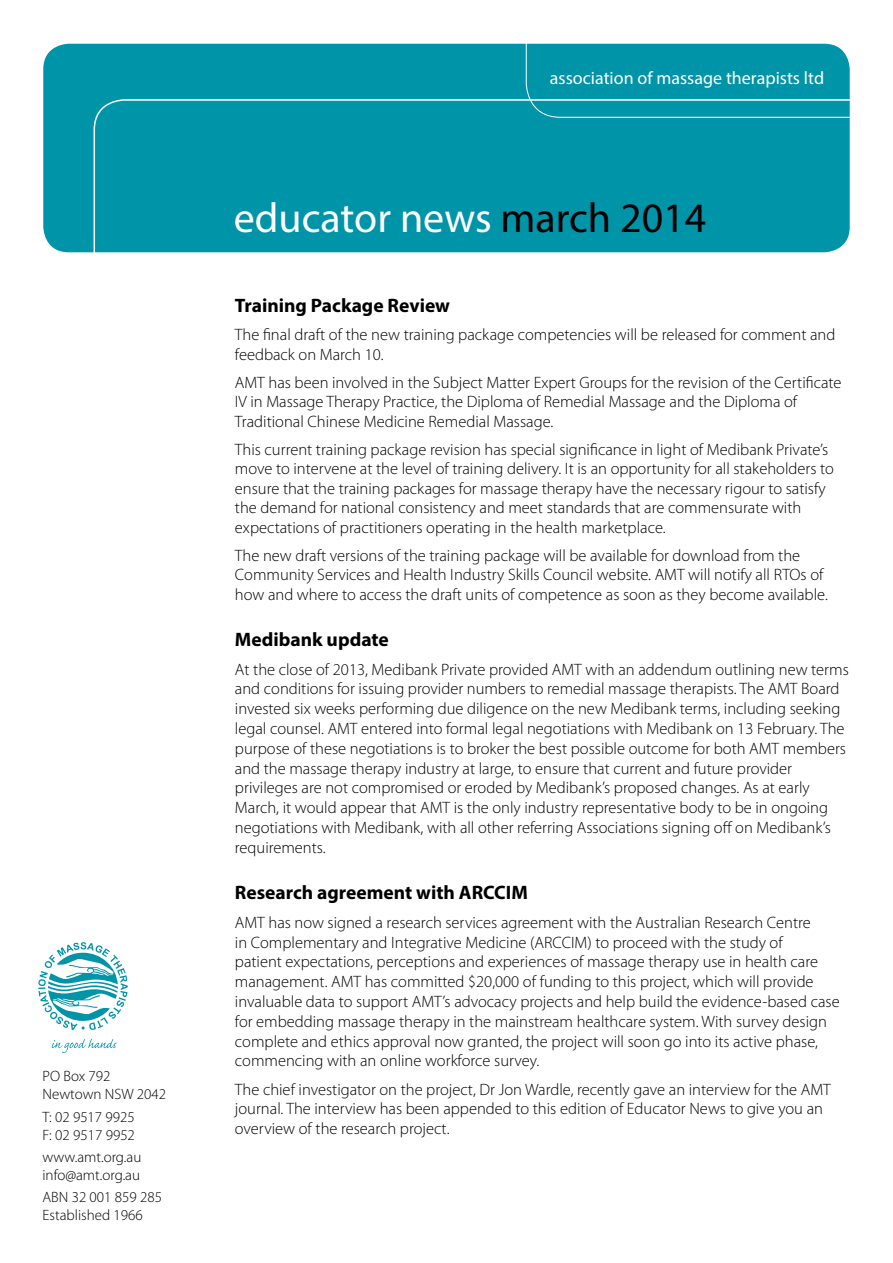
<style>
.page{position:relative;width:893px;height:1263px;background:#fff}
.page>*{position:absolute;margin:0;border:0;box-sizing:border-box;transform-origin:0 0}
.t1{font:42px "Myriad Pro";color:#fff}
.t2{font:700 19.5px "Myriad Pro";color:#000}
.t3{font:18px "Myriad Pro";color:#fff}
.t4{font:300 16.5px/19.8px "Myriad Pro";color:#000}
.t5{font:300 15px/18px "Myriad Pro";color:#000}
.s1{color:#000}
</style>
<div class="page">
<div style="left:43px;top:44px;width:807px;height:208px;background:#0094a9;border-radius:26px"></div>
<div style="left:526px;top:9px;width:361px;height:109px;border:1px solid #fff;border-radius:34px"></div>
<svg style="left:52px;top:1039px;width:65px;height:14px"></svg>
<svg style="left:38px;top:942px;width:90px;height:88px"></svg>
<p class="t5" style="left:43px;top:1067px;width:125px">PO Box 792<br>Newtown NSW 2042</p>
<p class="t5" style="left:43px;top:1107px;width:94px">T: 02 9517 9925<br>F: 02 9517 9952</p>
<p class="t5" style="left:43px;top:1148px;width:100px">www.amt.org.au info@amt.org.au</p>
<p class="t5" style="left:43px;top:1188px;width:121px">ABN 32 001 859 285<br>Established 1966</p>
<p class="t3" style="left:550px;top:67px;width:276px">association of massage therapists ltd</p>
<h1 class="t1" style="left:234px;top:192px;width:474px">educator news <span class="s1">march 2014</span></h1>
<p class="t2" style="left:235px;top:293px;width:217px">Training Package Review</p>
<p class="t4" style="left:235px;top:325px;width:602px">The final draft of the new training package competencies will be released for comment and feedback on March 10.</p>
<p class="t4" style="left:235px;top:372px;width:608px">AMT has been involved in the Subject Matter Expert Groups for the revision of the Certificate<br>IV in Massage Therapy Practice, the Diploma of Remedial Massage and the Diploma of<br>Traditional Chinese Medicine Remedial Massage.</p>
<p class="t4" style="left:235px;top:439px;width:600px">This current training package revision has special significance in light of Medibank Private’s move to intervene at the level of training delivery. It is an opportunity for all stakeholders to ensure that the training packages for massage therapy have the necessary rigour to satisfy the demand for national consistency and meet standards that are commensurate with expectations of practitioners operating in the health marketplace.</p>
<p class="t4" style="left:235px;top:545px;width:594px">The new draft versions of the training package will be available for download from the<br>Community Services and Health Industry Skills Council website. AMT will notify all RTOs of how and where to access the draft units of competence as soon as they become available.</p>
<p class="t2" style="left:235px;top:627px;width:155px">Medibank update</p>
<p class="t4" style="left:235px;top:659px;width:615px">At the close of 2013, Medibank Private provided AMT with an addendum outlining new terms and conditions for issuing provider numbers to remedial massage therapists. The AMT Board invested six weeks performing due diligence on the new Medibank terms, including seeking legal counsel. AMT entered into formal legal negotiations with Medibank on 13 February. The purpose of these negotiations is to broker the best possible outcome for both AMT members and the massage therapy industry at large, to ensure that current and future provider privileges are not compromised or eroded by Medibank’s proposed changes. As at early March, it would appear that AMT is the only industry representative body to be in ongoing negotiations with Medibank, with all other referring Associations signing off on Medibank’s requirements.</p>
<p class="t2" style="left:235px;top:880px;width:294px">Research agreement with ARCCIM</p>
<p class="t4" style="left:235px;top:912px;width:606px">AMT has now signed a research services agreement with the Australian Research Centre<br>in Complementary and Integrative Medicine (ARCCIM) to proceed with the study of<br>patient expectations, perceptions and experiences of massage therapy use in health care management. AMT has committed $20,000 of funding to this project, which will provide invaluable data to support AMT’s advocacy projects and help build the evidence-based case for embedding massage therapy in the mainstream healthcare system. With survey design complete and ethics approval now granted, the project will soon go into its active phase, commencing with an online workforce survey.</p>
<p class="t4" style="left:235px;top:1079px;width:597px">The chief investigator on the project, Dr Jon Wardle, recently gave an interview for the AMT journal. The interview has been appended to this edition of Educator News to give you an overview of the research project.</p>
</div>
